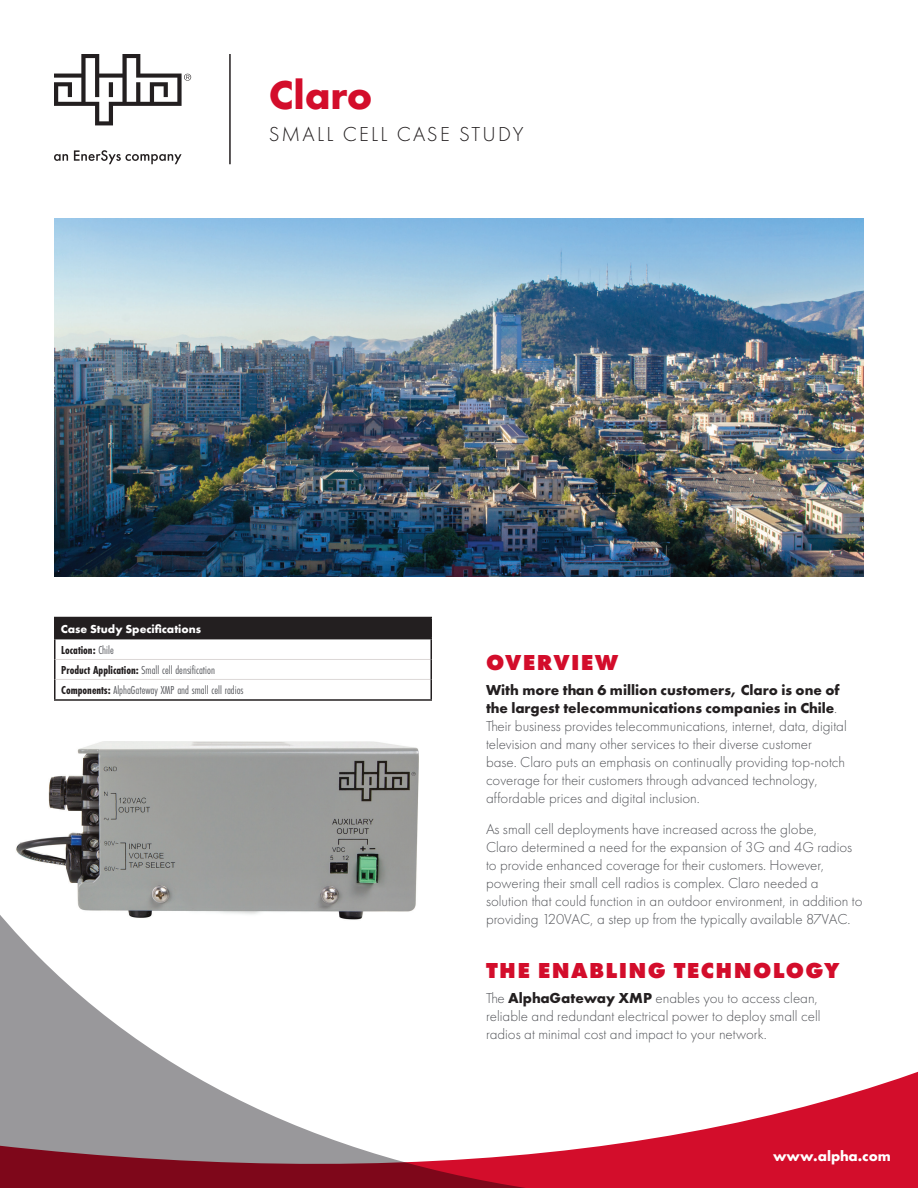
<style>
.page{position:relative;width:918px;height:1188px;background:#fff}
.page>*{position:absolute;margin:0;border:0;box-sizing:border-box;transform-origin:0 0}
.headline{font:700 42px "Futura PT";color:#d30d2b}
.copy_header{font:800 22.5px "Futura PT";letter-spacing:.06em;color:#d30d2b}
.subline{font:300 21px "Futura PT";letter-spacing:.11em;color:#231f20}
.copy{font:300 15px/18px "Futura PT";color:#54555a}
.t1{font:700 15px "Futura PT";color:#fff}
.data{font:12px "Futura PT Cond";color:#54555a}
.t2{font:700 12px "Futura PT";color:#fff}
.data-2{font:700 12px "Futura PT Cond";color:#231f20}
.s1{font-weight:400;color:#54555a}
.s2{font-weight:700;color:#231f20}
</style>
<div class="page">
<svg style="left:651px;top:1071px;width:267px;height:117px;fill:#d30d2b"></svg>
<hr style="left:229px;top:54px;width:2px;height:110px;background:#231f20">
<svg style="left:54px;top:54px;width:137px;height:71px"></svg>
<svg style="left:54px;top:150px;width:128px;height:14px"></svg>
<img style="left:54px;top:218px;width:810px;height:358px">
<div style="left:55px;top:618px;width:376px;height:21px;background:#231f20"></div>
<hr style="left:430px;top:618px;width:2px;height:20px;background:#231f20">
<hr style="left:54px;top:617px;width:378px;height:1px;background:#231f20">
<hr style="left:54px;top:618px;width:2px;height:20px;background:#231f20">
<hr style="left:54px;top:638px;width:378px;height:1px;background:#231f20">
<hr style="left:54px;top:639px;width:2px;height:20px;background:#231f20">
<hr style="left:430px;top:639px;width:2px;height:20px;background:#231f20">
<svg style="left:0;top:659px;width:651px;height:529px"></svg>
<p class="headline" style="left:269px;top:68px;width:105px">Claro</p>
<p class="subline" style="left:269px;top:122px;width:256px">SMALL CELL CASE STUDY</p>
<p class="t2" style="left:61px;top:621px;width:142px">Case Study Specifications</p>
<p class="data-2" style="left:61px;top:643px;width:54px">Location: <span class="s1">Chile</span></p>
<p class="data" style="left:61px;top:663px;width:155px"><span class="s2">Product Application:</span> Small cell densification</p>
<p class="data" style="left:61px;top:683px;width:184px"><span class="s2">Components:</span> AlphaGateway XMP and small cell radios</p>
<p class="copy_header" style="left:486px;top:648px;width:134px">OVERVIEW</p>
<p class="copy" style="left:486px;top:681px;width:362px"><span class="s2">With more than 6 million customers, Claro is one of the largest telecommunications companies in Chile</span>.<br>Their business provides telecommunications, internet, data, digital television and many other services to their diverse customer<br>base. Claro puts an emphasis on continually providing top-notch coverage for their customers through advanced technology, affordable prices and digital inclusion.</p>
<p class="copy" style="left:486px;top:820px;width:378px">As small cell deployments have increased across the globe,<br>Claro determined a need for the expansion of 3G and 4G radios to provide enhanced coverage for their customers. However, powering their small cell radios is complex. Claro needed a solution that could function in an outdoor environment, in addition to providing 120VAC, a step up from the typically available 87VAC.</p>
<p class="copy_header" style="left:486px;top:956px;width:355px">THE ENABLING TECHNOLOGY</p>
<p class="copy" style="left:486px;top:989px;width:336px">The <span class="s2">AlphaGateway XMP</span> enables you to access clean, reliable and redundant electrical power to deploy small cell radios at minimal cost and impact to your network.</p>
<p class="t1" style="left:773px;top:1146px;width:119px">www.alpha.com</p>
</div>
